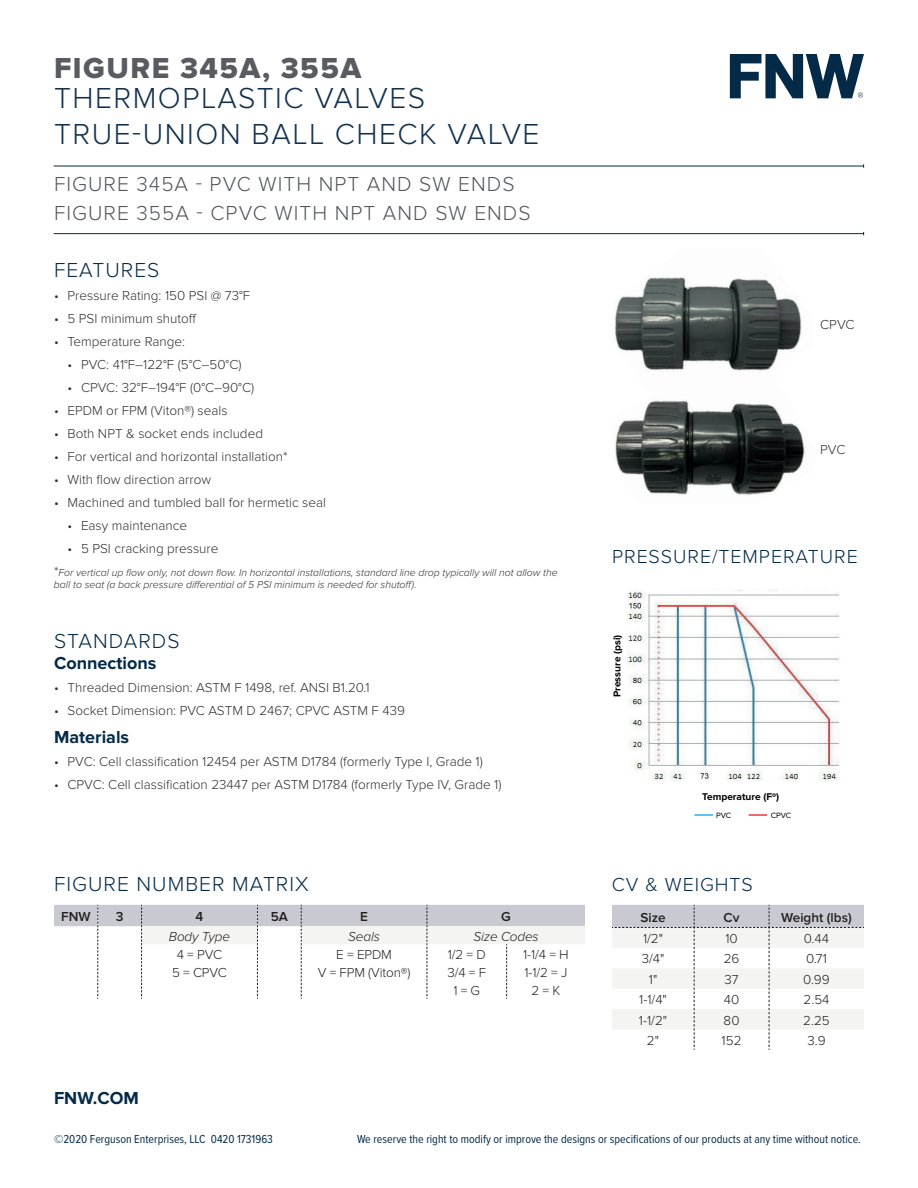
<style>
.page{position:relative;width:918px;height:1188px;background:#fff}
.page>*{position:absolute;margin:0;border:0;box-sizing:border-box;transform-origin:0 0}
.t1{font:300 30px/36px "Proxima Nova";letter-spacing:.05em;color:#12314e}
.t2{font:30px "Proxima Nova Extrabld";letter-spacing:.05em;color:#5a5b60}
.t3{font:300 21px/29.2px "Proxima Nova";letter-spacing:.05em;color:#54565a}
.t4{font:300 21px "Proxima Nova";letter-spacing:.05em;color:#042a47}
.t5{font:300 19.5px "Proxima Nova";letter-spacing:.05em;color:#042a47}
.t6{font:700 18px "Proxima Nova";color:#042a47}
.t7{font:300 13.5px "Proxima Nova";color:#312f30}
.t8{font:300 13.5px "Proxima Nova";letter-spacing:-.01em;color:#231f20}
.t9{font:600 13.5px "Proxima Nova";color:#231f20}
.t10{font:italic 300 13.5px "Proxima Nova";letter-spacing:-.01em;color:#231f20}
.t11{font:12px "Proxima Nova Cond";color:#042a47}
.t12{font:italic 300 10.5px/12.6px "Proxima Nova";color:#312f30}
.t13{font:700 10.2px "Proxima Nova";color:#000}
.t14{font:7.95px "Proxima Nova";color:#000}
.s1{font-style:normal;font-size:13.5px}
</style>
<div class="page">
<svg style="left:730px;top:54px;width:134px;height:44px"></svg>
<hr style="left:54px;top:233px;width:810px;height:1px;background:#042a47">
<img style="left:614px;top:277px;width:188px;height:94px">
<img style="left:615px;top:400px;width:190px;height:95px">
<svg style="left:694px;top:814px;width:19px;height:2px"></svg>
<svg style="left:749px;top:814px;width:18px;height:2px"></svg>
<svg style="left:612px;top:905px;width:252px;height:145px"></svg>
<svg style="left:54px;top:905px;width:531px;height:94px"></svg>
<hr style="left:54px;top:166px;width:810px;height:1px;background:#042a47">
<img style="left:627px;top:590px;width:213px;height:191px">
<h1 class="t2" style="left:54px;top:50px;width:309px">FIGURE 345A, 355A</h1>
<h1 class="t1" style="left:54px;top:81px;width:487px">THERMOPLASTIC VALVES<br>TRUE-UNION BALL CHECK VALVE</h1>
<h2 class="t3" style="left:54px;top:170px;width:478px">FIGURE 345A - PVC WITH NPT AND SW ENDS<br>FIGURE 355A - CPVC WITH NPT AND SW ENDS</h2>
<h2 class="t4" style="left:54px;top:258px;width:107px">FEATURES</h2>
<p class="t7" style="left:54px;top:288px;width:198px">• Pressure Rating: 150 PSI @ 73°F</p>
<p class="t7" style="left:54px;top:311px;width:144px">• 5 PSI minimum shutoff</p>
<p class="t7" style="left:54px;top:334px;width:133px">• Temperature Range:</p>
<p class="t7" style="left:68px;top:357px;width:176px">• PVC: 41°F–122°F (5°C–50°C)</p>
<p class="t7" style="left:68px;top:380px;width:188px">• CPVC: 32°F–194°F (0°C–90°C)</p>
<p class="t7" style="left:54px;top:403px;width:175px">• EPDM or FPM (Viton®) seals</p>
<p class="t7" style="left:54px;top:426px;width:211px">• Both NPT &amp; socket ends included</p>
<p class="t7" style="left:54px;top:449px;width:235px">• For vertical and horizontal installation*</p>
<p class="t7" style="left:54px;top:471px;width:159px">• With flow direction arrow</p>
<p class="t7" style="left:54px;top:494px;width:273px">• Machined and tumbled ball for hermetic seal</p>
<p class="t7" style="left:68px;top:517px;width:121px">• Easy maintenance</p>
<p class="t7" style="left:68px;top:540px;width:152px">• 5 PSI cracking pressure</p>
<p class="t12" style="left:54px;top:566px;width:505px"><span class="s1">*</span>For vertical up flow only, not down flow. In horizontal installations, standard line drop typically will not allow the ball to seat (a back pressure differential of 5 PSI minimum is needed for shutoff).</p>
<h2 class="t4" style="left:54px;top:628px;width:127px">STANDARDS</h2>
<h3 class="t6" style="left:54px;top:653px;width:104px">Connections</h3>
<p class="t7" style="left:54px;top:680px;width:317px">• Threaded Dimension: ASTM F 1498, ref. ANSI B1.20.1</p>
<p class="t7" style="left:54px;top:703px;width:352px">• Socket Dimension: PVC ASTM D 2467; CPVC ASTM F 439</p>
<h3 class="t6" style="left:54px;top:727px;width:77px">Materials</h3>
<p class="t7" style="left:54px;top:754px;width:430px">• PVC: Cell classification 12454 per ASTM D1784 (formerly Type I, Grade 1)</p>
<p class="t7" style="left:54px;top:777px;width:449px">• CPVC: Cell classification 23447 per ASTM D1784 (formerly Type IV, Grade 1)</p>
<h2 class="t4" style="left:54px;top:872px;width:256px">FIGURE NUMBER MATRIX</h2>
<p class="t9" style="left:61px;top:909px;width:31px">FNW</p>
<p class="t9" style="left:116px;top:909px;width:9px">3</p>
<p class="t9" style="left:196px;top:909px;width:9px">4</p>
<p class="t9" style="left:271px;top:909px;width:19px">5A</p>
<p class="t9" style="left:360px;top:909px;width:9px">E</p>
<p class="t9" style="left:501px;top:909px;width:11px">G</p>
<p class="t10" style="left:169px;top:929px;width:63px">Body Type</p>
<p class="t10" style="left:348px;top:929px;width:33px">Seals</p>
<p class="t10" style="left:473px;top:929px;width:67px">Size Codes</p>
<p class="t8" style="left:177px;top:946px;width:47px">4 = PVC</p>
<p class="t8" style="left:336px;top:946px;width:57px">E = EPDM</p>
<p class="t8" style="left:448px;top:946px;width:40px">1/2 = D</p>
<p class="t8" style="left:523px;top:946px;width:47px">1-1/4 = H</p>
<p class="t8" style="left:172px;top:964px;width:56px">5 = CPVC</p>
<p class="t8" style="left:318px;top:964px;width:94px">V = FPM (Viton®)</p>
<p class="t8" style="left:447px;top:964px;width:40px">3/4 = F</p>
<p class="t8" style="left:525px;top:964px;width:44px">1-1/2 = J</p>
<p class="t8" style="left:453px;top:983px;width:28px">1 = G</p>
<p class="t8" style="left:532px;top:983px;width:30px">2 = K</p>
<p class="t7" style="left:820px;top:317px;width:36px">CPVC</p>
<p class="t7" style="left:820px;top:442px;width:27px">PVC</p>
<h3 class="t5" style="left:612px;top:546px;width:247px">PRESSURE/TEMPERATURE</h3>
<p class="t13" style="left:611px;top:697px;width:64px;rotate:-90deg">Pressure (psi)</p>
<p class="t13" style="left:702px;top:790px;width:79px">Temperature (Fº)</p>
<p class="t14" style="left:716px;top:811px;width:17px">PVC</p>
<p class="t14" style="left:771px;top:811px;width:22px">CPVC</p>
<h3 class="t5" style="left:612px;top:874px;width:143px">CV &amp; WEIGHTS</h3>
<p class="t9" style="left:640px;top:909px;width:27px">Size</p>
<p class="t9" style="left:724px;top:909px;width:17px">Cv</p>
<p class="t9" style="left:781px;top:909px;width:72px">Weight (lbs)</p>
<p class="t8" style="left:643px;top:931px;width:22px">1/2"</p>
<p class="t8" style="left:725px;top:931px;width:14px">10</p>
<p class="t8" style="left:804px;top:931px;width:27px">0.44</p>
<p class="t8" style="left:642px;top:951px;width:24px">3/4"</p>
<p class="t8" style="left:724px;top:951px;width:17px">26</p>
<p class="t8" style="left:806px;top:951px;width:22px">0.71</p>
<p class="t8" style="left:649px;top:972px;width:10px">1"</p>
<p class="t8" style="left:725px;top:972px;width:16px">37</p>
<p class="t8" style="left:803px;top:972px;width:28px">0.99</p>
<p class="t8" style="left:639px;top:992px;width:29px">1-1/4"</p>
<p class="t8" style="left:724px;top:992px;width:17px">40</p>
<p class="t8" style="left:804px;top:992px;width:27px">2.54</p>
<p class="t8" style="left:639px;top:1012px;width:30px">1-1/2"</p>
<p class="t8" style="left:724px;top:1012px;width:17px">80</p>
<p class="t8" style="left:803px;top:1012px;width:28px">2.25</p>
<p class="t8" style="left:647px;top:1033px;width:14px">2"</p>
<p class="t8" style="left:722px;top:1033px;width:21px">152</p>
<p class="t8" style="left:807px;top:1033px;width:20px">3.9</p>
<h3 class="t6" style="left:54px;top:1087px;width:86px">FNW.COM</h3>
<p class="t11" style="left:54px;top:1133px;width:220px">©2020 Ferguson Enterprises, LLC 0420 1731963</p>
<p class="t11" style="left:357px;top:1133px;width:505px">We reserve the right to modify or improve the designs or specifications of our products at any time without notice.</p>
</div>
